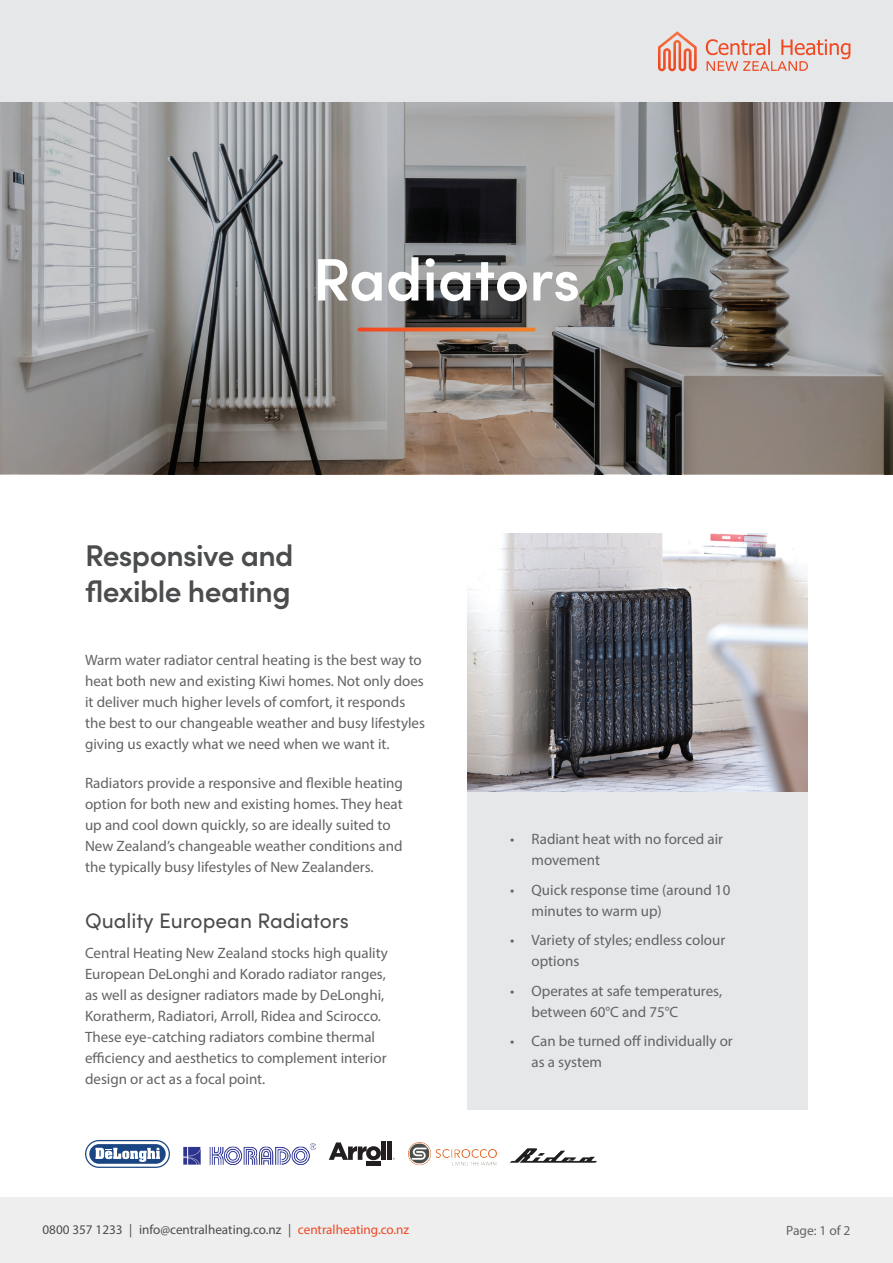
<style>
.page{position:relative;width:893px;height:1263px;background:#fff}
.page>*{position:absolute;margin:0;border:0;box-sizing:border-box;transform-origin:0 0}
.t1{font:600 60px "Sofia Pro";color:#fff}
.t2{font:600 30px/36px "Sofia Pro";letter-spacing:-.02em;color:#4b4c4d}
.t3{font:21px "Sofia Pro";color:#4b4c4d}
.t4{font:15px/21px "Myriad Pro";color:#636366}
.t5{font:13.5px "Myriad Pro";color:#636366}
.t6{font:13.2px "Myriad Pro";color:#4b4c4d}
.s1{color:#ef4722}
</style>
<div class="page">
<div style="left:0;top:0;width:893px;height:103px;background:#e6e7e9"></div>
<div style="left:0;top:1197px;width:893px;height:66px;background:#eeeeef"></div>
<svg style="left:658px;top:31px;width:39px;height:40px"></svg>
<svg style="left:706px;top:39px;width:144px;height:32px"></svg>
<svg style="left:85px;top:1140px;width:85px;height:28px"></svg>
<div style="left:86px;top:1141px;width:83px;height:25px;background:#fff;border-radius:13px"></div>
<div style="left:89px;top:1144px;width:77px;height:20px;background:#194682;border-radius:10px"></div>
<svg style="left:95px;top:1148px;width:65px;height:14px"></svg>
<img style="left:183px;top:1143px;width:133px;height:21px">
<svg style="left:329px;top:1142px;width:52px;height:18px"></svg>
<hr style="left:382px;top:1142px;width:4px;height:18px;background:#231f20">
<hr style="left:388px;top:1142px;width:4px;height:18px;background:#231f20">
<div style="left:366px;top:1161px;width:15px;height:5px;background:#231f20"></div>
<img style="left:408px;top:1142px;width:88px;height:24px">
<img style="left:510px;top:1148px;width:87px;height:15px">
<img style="left:0;top:103px;width:893px;height:371px">
<hr style="left:359px;top:328px;width:175px;height:3px;background:#fff">
<div style="left:468px;top:790px;width:340px;height:320px;background:#e6e7e9"></div>
<img style="left:468px;top:533px;width:340px;height:259px">
<h1 class="t1" style="left:313px;top:234px;width:269px">Radiators</h1>
<h2 class="t2" style="left:85px;top:535px;width:210px">Responsive and flexible heating</h2>
<p class="t4" style="left:85px;top:650px;width:341px">Warm water radiator central heating is the best way to heat both new and existing Kiwi homes. Not only does it deliver much higher levels of comfort, it responds the best to our changeable weather and busy lifestyles giving us exactly what we need when we want it.</p>
<p class="t4" style="left:85px;top:772px;width:319px">Radiators provide a responsive and flexible heating option for both new and existing homes. They heat up and cool down quickly, so are ideally suited to New Zealand’s changeable weather conditions and the typically busy lifestyles of New Zealanders.</p>
<h3 class="t3" style="left:85px;top:905px;width:266px">Quality European Radiators</h3>
<p class="t4" style="left:85px;top:942px;width:304px">Central Heating New Zealand stocks high quality European DeLonghi and Korado radiator ranges, as well as designer radiators made by DeLonghi, Koratherm, Radiatori, Arroll, Ridea and Scirocco.<br>These eye-catching radiators combine thermal efficiency and aesthetics to complement interior design or act as a focal point.</p>
<p class="t4" style="left:531px;top:828px;width:193px;text-indent:-21px">• Radiant heat with no forced air movement</p>
<p class="t4" style="left:531px;top:879px;width:200px;text-indent:-21px">• Quick response time (around 10 minutes to warm up)</p>
<p class="t4" style="left:531px;top:929px;width:195px;text-indent:-21px">• Variety of styles; endless colour options</p>
<p class="t4" style="left:531px;top:980px;width:192px;text-indent:-21px">• Operates at safe temperatures, between 60°C and 75°C</p>
<p class="t4" style="left:531px;top:1030px;width:203px;text-indent:-21px">• Can be turned off individually or as a system</p>
<p class="t6" style="left:43px;top:1221px;width:368px">0800 357 1233 | info@centralheating.co.nz | <span class="s1">centralheating.co.nz</span></p>
<p class="t5" style="left:786px;top:1222px;width:66px">Page: 1 of 2</p>
</div>
